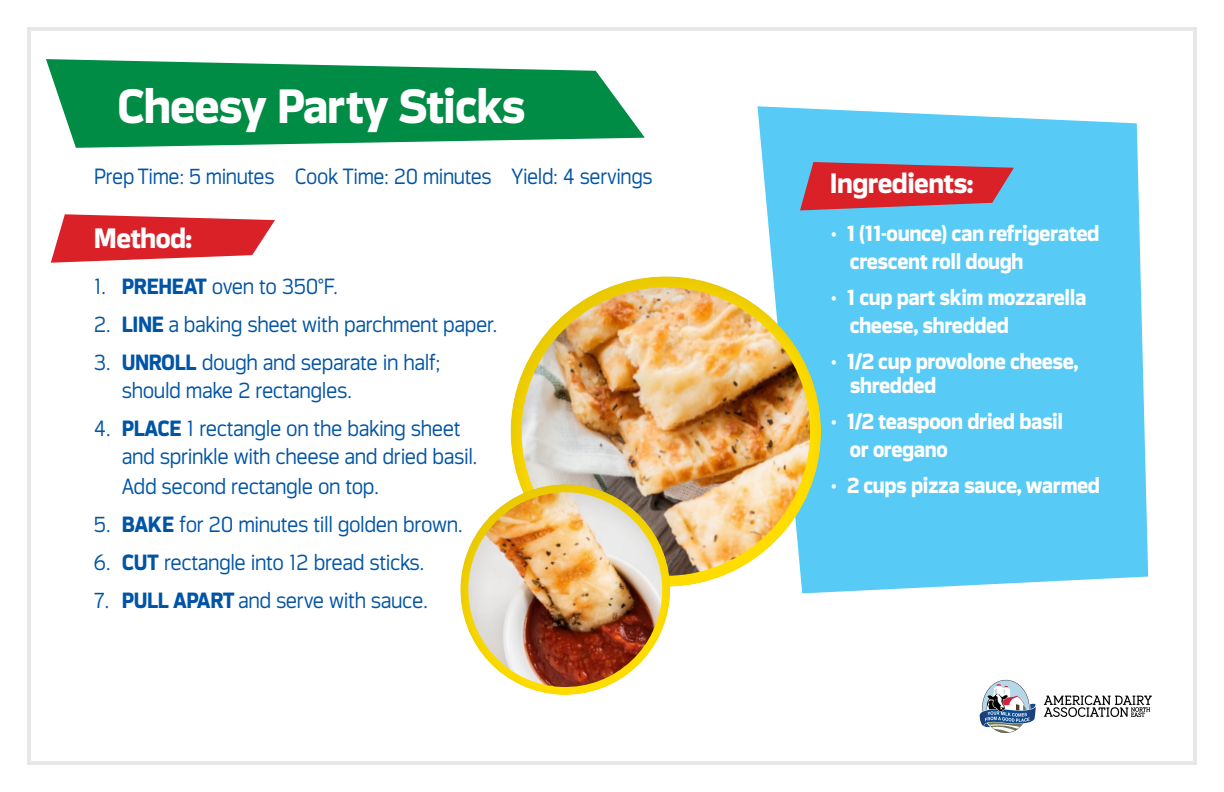
<style>
.page{position:relative;width:1224px;height:792px;background:#fff}
.page>*{position:absolute;margin:0;border:0;box-sizing:border-box;transform-origin:0 0}
.t1{font:700 48px "Endzone Sans";letter-spacing:-.02em;color:#fff;scale:.95 1}
.Paragraph_Style_1{font:700 28px "Endzone Sans";letter-spacing:-.02em;color:#fff;scale:.95 1}
.Paragraph_Style_1-2{font:300 22px "Endzone Sans";letter-spacing:-.02em;color:#0054a6;scale:.92 1}
.Paragraph_Style_1-3{font:700 22px/28px "Endzone Sans";letter-spacing:-.02em;color:#fff;scale:.92 1}
.Paragraph_Style_1-4{font:300 22px "Endzone Sans";letter-spacing:-.02em;color:#0054a6;scale:.9 1}
.s1{font-weight:700}
</style>
<div class="page">
<div style="left:27px;top:27px;width:1170px;height:738px;border:4px solid #e6e7e8"></div>
<svg style="left:51px;top:214px;width:224px;height:49px"></svg>
<div style="left:758px;top:106px;width:390px;height:487px;background:#57cbf5"></div>
<svg style="left:46px;top:59px;width:599px;height:89px;fill:#008c44"></svg>
<svg style="left:800px;top:162px;width:214px;height:48px"></svg>
<div style="left:494px;top:261px;width:343px;height:326px;background:#000;opacity:.1"></div>
<img style="left:460px;top:465px;width:231px;height:230px">
<svg style="left:1044px;top:695px;width:108px;height:22px"></svg>
<svg style="left:979px;top:680px;width:57px;height:53px"></svg>
<p class="t1" style="left:117px;top:79px;width:432px">Cheesy Party Sticks</p>
<p class="Paragraph_Style_1-4" style="left:94px;top:164px;width:622px">Prep Time: 5 minutes Cook Time: 20 minutes Yield: 4 servings</p>
<p class="Paragraph_Style_1" style="left:94px;top:222px;width:105px">Method:</p>
<p class="Paragraph_Style_1-2" style="left:94px;top:274px;width:267px">1. <span class="s1">PREHEAT</span> oven to 350°F.</p>
<p class="Paragraph_Style_1-2" style="left:94px;top:312px;width:440px">2. <span class="s1">LINE</span> a baking sheet with parchment paper.</p>
<p class="Paragraph_Style_1-2" style="left:94px;top:350px;width:379px">3. <span class="s1">UNROLL</span> dough and separate in half;</p>
<p class="Paragraph_Style_1-2" style="left:122px;top:378px;width:252px">should make 2 rectangles.</p>
<p class="Paragraph_Style_1-2" style="left:94px;top:416px;width:400px">4. <span class="s1">PLACE</span> 1 rectangle on the baking sheet</p>
<p class="Paragraph_Style_1-2" style="left:122px;top:444px;width:388px">and sprinkle with cheese and dried basil.</p>
<p class="Paragraph_Style_1-2" style="left:122px;top:474px;width:281px">Add second rectangle on top.</p>
<p class="Paragraph_Style_1-2" style="left:94px;top:512px;width:403px">5. <span class="s1">BAKE</span> for 20 minutes till golden brown.</p>
<p class="Paragraph_Style_1-2" style="left:94px;top:550px;width:361px">6. <span class="s1">CUT</span> rectangle into 12 bread sticks.</p>
<p class="Paragraph_Style_1-2" style="left:94px;top:588px;width:365px">7. <span class="s1">PULL APART</span> and serve with sauce.</p>
<p class="Paragraph_Style_1" style="left:830px;top:168px;width:153px">Ingredients:</p>
<p class="Paragraph_Style_1-3" style="left:830px;top:219px;width:295px">• ●1 (11-ounce) can refrigerated</p>
<p class="Paragraph_Style_1-3" style="left:850px;top:247px;width:190px">crescent roll dough</p>
<p class="Paragraph_Style_1-3" style="left:850px;top:283px;width:259px;text-indent:-20px">• ●1 cup part skim mozzarella cheese, shredded</p>
<p class="Paragraph_Style_1-3" style="left:830px;top:347px;width:272px">• ●1/2 cup provolone cheese,</p>
<p class="Paragraph_Style_1-3" style="left:850px;top:371px;width:95px">shredded</p>
<p class="Paragraph_Style_1-3" style="left:830px;top:407px;width:255px">• ●1/2 teaspoon dried basil</p>
<p class="Paragraph_Style_1-3" style="left:850px;top:435px;width:108px">or oregano</p>
<p class="Paragraph_Style_1-3" style="left:830px;top:471px;width:295px">• ●2 cups pizza sauce, warmed</p>
</div>
